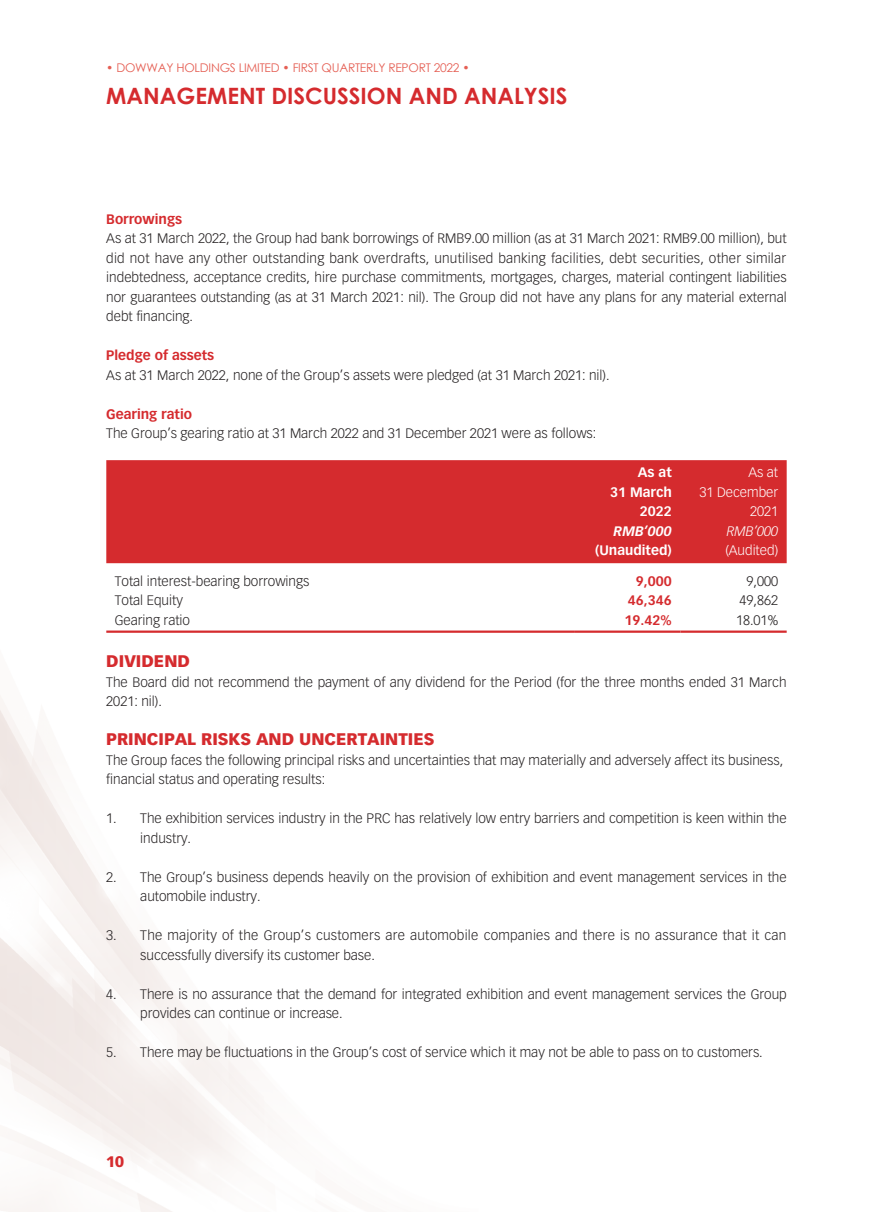
<style>
.page{position:relative;width:893px;height:1212px;background:#fff}
.page>*{position:absolute;margin:0;border:0;box-sizing:border-box;transform-origin:0 0}
.t1{font:700 22.5px "Century Gothic";color:#d52b2e}
.t2{font:900 16.5px "Vectora LT Std";color:#d52b2e}
.t3{font:900 15px "Vectora LT Std";color:#d52b2e}
.t4{font:300 13.5px/19.5px "Vectora LT Std";color:#231f20}
.t5{font:300 13.5px/19.5px "Vectora LT Std";letter-spacing:.02em;color:#231f20}
.t6{font:700 13.5px "Vectora LT Std";color:#d52b2e}
.t7{font:300 13.5px/19.5px "Vectora LT Std";color:#fff;text-align:right}
.t8{font:700 13.5px/19.5px "Vectora LT Std";color:#fff;text-align:right}
.t9{font:italic 700 13.5px "Vectora LT Std";color:#fff}
.t10{font:italic 300 13.5px "Vectora LT Std";color:#fff}
.t11{font:12px "Century Gothic";letter-spacing:-.02em;color:#e55f54}
</style>
<div class="page">
<div style="left:106px;top:460px;width:681px;height:103px;background:#d52b2e"></div>
<hr style="left:106px;top:630px;width:468px;height:3px;background:#d52b2e">
<hr style="left:574px;top:630px;width:106px;height:3px;background:#d52b2e">
<hr style="left:680px;top:630px;width:107px;height:3px;background:#d52b2e">
<p class="t11" style="left:106px;top:59px;width:365px">• DOWWAY HOLDINGS LIMITED • FIRST QUARTERLY REPORT 2022 •</p>
<h1 class="t1" style="left:106px;top:79px;width:463px">MANAGEMENT DISCUSSION AND ANALYSIS</h1>
<p class="t6" style="left:106px;top:211px;width:77px">Borrowings</p>
<p class="t4" style="left:106px;top:229px;width:682px;text-align:justify">As at 31 March 2022, the Group had bank borrowings of RMB9.00 million (as at 31 March 2021: RMB9.00 million), but did not have any other outstanding bank overdrafts, unutilised banking facilities, debt securities, other similar indebtedness, acceptance credits, hire purchase commitments, mortgages, charges, material contingent liabilities nor guarantees outstanding (as at 31 March 2021: nil). The Group did not have any plans for any material external debt financing.</p>
<p class="t6" style="left:106px;top:347px;width:109px">Pledge of assets</p>
<p class="t4" style="left:106px;top:365px;width:505px">As at 31 March 2022, none of the Group’s assets were pledged (at 31 March 2021: nil).</p>
<p class="t6" style="left:106px;top:406px;width:87px">Gearing ratio</p>
<p class="t4" style="left:106px;top:424px;width:492px">The Group’s gearing ratio at 31 March 2022 and 31 December 2021 were as follows:</p>
<p class="t8" style="left:610px;top:463px;width:63px">As at<br>31 March</p>
<p class="t7" style="left:700px;top:463px;width:80px">As at<br>31 December</p>
<p class="t8" style="left:640px;top:502px;width:33px">2022</p>
<p class="t7" style="left:750px;top:502px;width:30px">2021</p>
<p class="t9" style="left:614px;top:523px;width:60px">RMB’000</p>
<p class="t10" style="left:727px;top:523px;width:53px">RMB’000</p>
<p class="t8" style="left:595px;top:541px;width:78px">(Unaudited)</p>
<p class="t7" style="left:725px;top:541px;width:54px">(Audited)</p>
<p class="t4" style="left:115px;top:571px;width:196px">Total interest-bearing borrowings</p>
<p class="t6" style="left:636px;top:573px;width:37px">9,000</p>
<p class="t4" style="left:747px;top:571px;width:33px">9,000</p>
<p class="t4" style="left:115px;top:591px;width:70px">Total Equity</p>
<p class="t6" style="left:628px;top:592px;width:45px">46,346</p>
<p class="t4" style="left:740px;top:591px;width:40px">49,862</p>
<p class="t4" style="left:115px;top:610px;width:77px">Gearing ratio</p>
<p class="t6" style="left:625px;top:612px;width:49px">19.42%</p>
<p class="t4" style="left:736px;top:610px;width:44px">18.01%</p>
<p class="t2" style="left:106px;top:651px;width:85px">DIVIDEND</p>
<p class="t4" style="left:106px;top:672px;width:682px">The Board did not recommend the payment of any dividend for the Period (for the three months ended 31 March<br>2021: nil).</p>
<p class="t2" style="left:106px;top:729px;width:330px">PRINCIPAL RISKS AND UNCERTAINTIES</p>
<p class="t4" style="left:106px;top:750px;width:678px">The Group faces the following principal risks and uncertainties that may materially and adversely affect its business, financial status and operating results:</p>
<p class="t4" style="left:140px;top:809px;width:648px;text-indent:-34px">1. The exhibition services industry in the PRC has relatively low entry barriers and competition is keen within the industry.</p>
<p class="t4" style="left:140px;top:867px;width:648px;text-indent:-34px">2. The Group’s business depends heavily on the provision of exhibition and event management services in the automobile industry.</p>
<p class="t5" style="left:140px;top:926px;width:647px;text-indent:-34px">3. The majority of the Group’s customers are automobile companies and there is no assurance that it can successfully diversify its customer base.</p>
<p class="t4" style="left:140px;top:984px;width:648px;text-indent:-34px">4. There is no assurance that the demand for integrated exhibition and event management services the Group provides can continue or increase.</p>
<p class="t4" style="left:106px;top:1043px;width:658px">5. There may be fluctuations in the Group’s cost of service which it may not be able to pass on to customers.</p>
<p class="t3" style="left:106px;top:1152px;width:19px">10</p>
</div>
